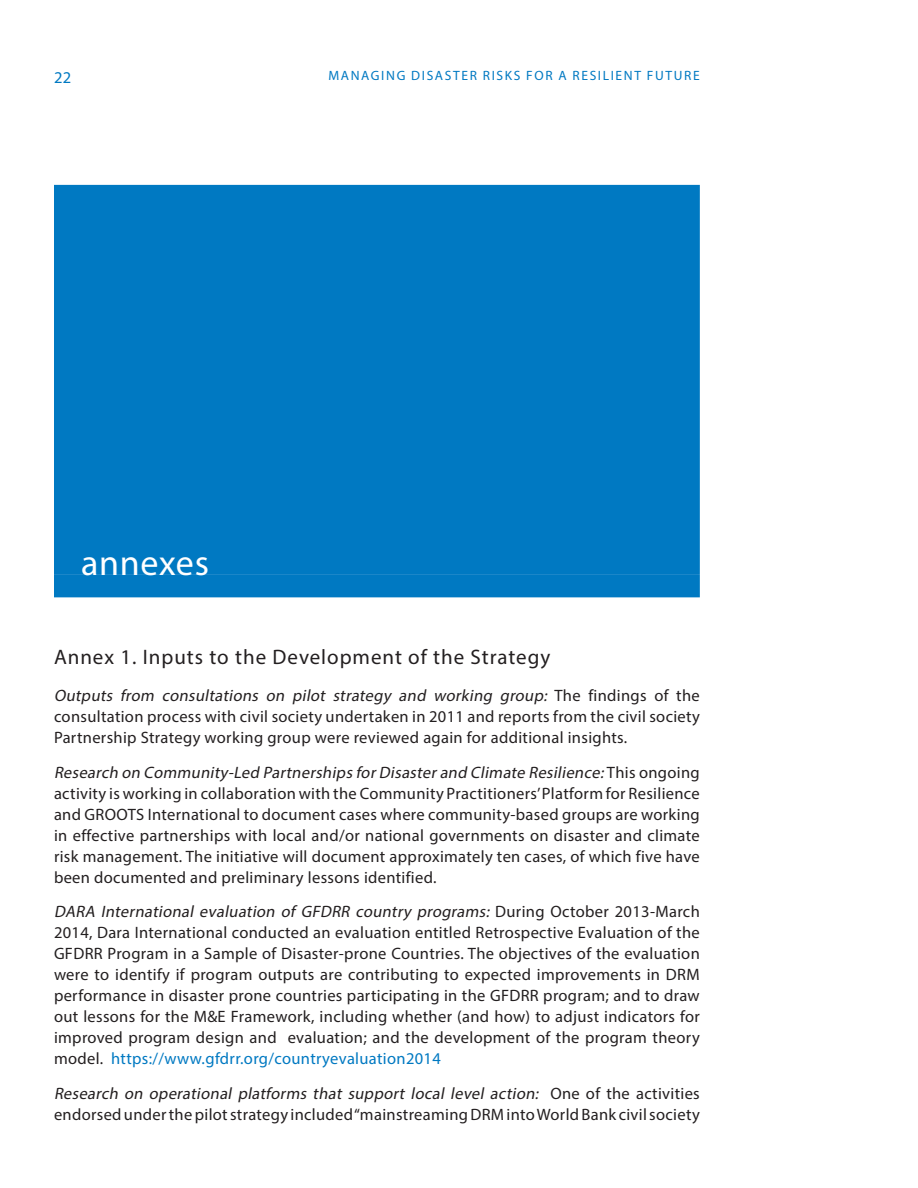
<style>
.page{position:relative;width:918px;height:1188px;background:#fff}
.page>*{position:absolute;margin:0;border:0;box-sizing:border-box;transform-origin:0 0}
.Heading_1{font:36px "Myriad Pro";letter-spacing:.02em;color:#fff}
.Heading_2{font:21px "Myriad Pro";letter-spacing:.045em;color:#231f20}
.t1{font:16.5px/21px "Myriad Pro";letter-spacing:.02em;color:#231f20;text-align:justify}
.t2{font:16.5px "Myriad Pro";color:#0079c2}
.t3{font:13.5px "Myriad Pro";letter-spacing:.12em;color:#0079c2}
.s1{font-style:italic}
.s2{color:#0079c2}
</style>
<div class="page">
<div style="left:54px;top:185px;width:646px;height:390px;background:#0079c2"></div>
<div style="left:54px;top:575px;width:646px;height:22px;background:#0079c2"></div>
<p class="t2" style="left:54px;top:67px;width:19px">22</p>
<p class="t3" style="left:329px;top:67px;width:373px">MANAGING DISASTER RISKS FOR A RESILIENT FUTURE</p>
<p class="Heading_1" style="left:81px;top:541px;width:129px">annexes</p>
<p class="Heading_2" style="left:54px;top:644px;width:498px">Annex 1. Inputs to the Development of the Strategy</p>
<p class="t1" style="left:54px;top:685px;width:647px"><span class="s1">Outputs from consultations on pilot strategy and working group:</span> T h e fi n d i n g s o f t h e consultation process with civil society undertaken in 2011 and reports from the civil society Partnership Strategy working group were reviewed again for additional insights.</p>
<p class="t1" style="left:54px;top:762px;width:647px"><span class="s1">Research on Community-Led Partnerships forDisasterand Climate Resilience:</span>T h i s o n g o i n g activity is working in collaboration with the Community Practitioners’ Platform for Resilience and GROOTS International to document cases where community-based groups are working in effective partnerships with local and/or national governments on disaster and climate risk management. The initiative will document approximately ten cases, of which five have been documented and preliminary lessons identified.</p>
<p class="t1" style="left:54px;top:901px;width:647px"><span class="s1">DARA International evaluation of GFDRR country programs:</span> D u r i n g O c t o b e r 2 0 1 3 - M a rc h 2014, Dara International conducted an evaluation entitled Retrospective Evaluation of the GFDRR Program in a Sample of Disaster-prone Countries. The objectives of the evaluation were to identify if program outputs are contributing to expected improvements in DRM performance in disaster prone countries participating in the GFDRR program; and to draw out lessons for the M&amp;E Framework, including whether (and how) to adjust indicators for improved program design and evaluation; and the development of the program theory model. <span class="s2">https://www.gfdrr.org/countryevaluation2014</span></p>
<p class="t1" style="left:54px;top:1083px;width:647px"><span class="s1">Research on operational platforms that support local level action:</span> O n e o f t h e a c t i v i t i e s endorsed under the pilot strategy included “mainstreaming DRM into World Bank civil society</p>
</div>
